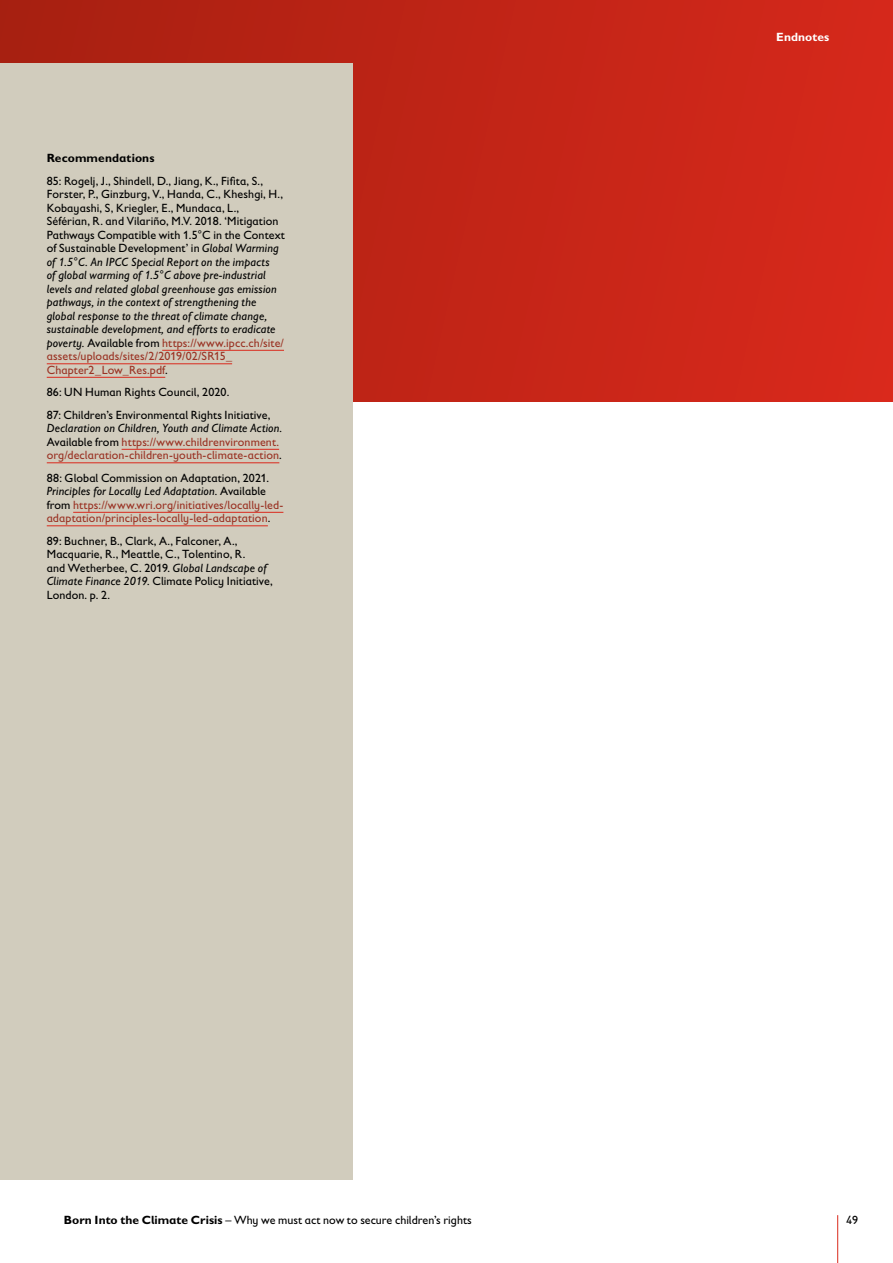
<style>
.page{position:relative;width:893px;height:1263px;background:#fff}
.page>*{position:absolute;margin:0;border:0;box-sizing:border-box;transform-origin:0 0}
.t1{font:italic 12px/13.5px "Gill Sans Infant Std";letter-spacing:.015em;color:#000}
.t2{font:12px/13.5px "Gill Sans Infant Std";letter-spacing:.005em;color:#9a3324}
.t3{font:12px/13.5px "Gill Sans Infant Std";letter-spacing:.005em;color:#000}
.t4{font:700 12px "Gill Sans Infant Std";letter-spacing:.01em;color:#000}
.t5{font:700 12px "Gill Sans Infant Std";letter-spacing:.005em;color:#fff}
.s1{font-style:normal}
.s2{font-style:normal;color:#9a3324}
.s3{font-style:italic;color:#000}
.s4{color:#000}
.s5{font-style:italic}
.s6{font-weight:700}
</style>
<div class="page">
<div style="left:0;top:0;width:893px;height:401px;background:linear-gradient(to right,#a62011,#d8291c)"></div>
<div style="left:0;top:63px;width:353px;height:1116px;background:#d1ccbd"></div>
<hr style="left:837px;top:1215px;width:1px;height:48px;background:#da291c">
<hr style="left:162px;top:350px;width:122px;height:1px;background:#da291c">
<hr style="left:47px;top:363px;width:185px;height:1px;background:#da291c">
<hr style="left:47px;top:377px;width:118px;height:1px;background:#da291c">
<hr style="left:122px;top:449px;width:157px;height:1px;background:#da291c">
<hr style="left:47px;top:462px;width:232px;height:1px;background:#da291c">
<hr style="left:73px;top:512px;width:210px;height:1px;background:#da291c">
<hr style="left:47px;top:525px;width:221px;height:1px;background:#da291c">
<p class="t4" style="left:47px;top:151px;width:109px">Recommendations</p>
<p class="t1" style="left:47px;top:174px;width:240px"><span class="s1">85: Rogelj, J., Shindell, D., Jiang, K., Fifita, S., Forster, P., Ginzburg, V., Handa, C., Kheshgi, H., Kobayashi, S, Kriegler, E., Mundaca, L., Séférian, R. and Vilariño, M.V. 2018. ‘Mitigation Pathways Compatible with 1.5°C in the Context of Sustainable Development’ in</span> Global Warming of 1.5°C. An IPCC Special Report on the impacts<br>of global warming of 1.5°C above pre-industrial levels and related global greenhouse gas emission pathways, in the context of strengthening the global response to the threat of climate change, sustainable development, and efforts to eradicate poverty. <span class="s1">Available from</span> <span class="s2">https://www.ipcc.ch/site/ assets/uploads/sites/2/2019/02/SR15_ Chapter2_Low_Res.pdf</span><span class="s1">.</span></p>
<p class="t3" style="left:47px;top:381px;width:225px;line-height:22.5px">86: UN Human Rights Council, 2020.<br>87: Children’s Environmental Rights Initiative,</p>
<p class="t2" style="left:47px;top:421px;width:237px"><span class="s3">Declaration on Children, Youth and Climate Action.<br></span><span class="s4">Available from</span> https://www.childrenvironment. org/declaration-children-youth-climate-action<span class="s4">.</span></p>
<p class="t2" style="left:47px;top:471px;width:238px"><span class="s4">88: Global Commission on Adaptation, 2021.<br></span><span class="s3">Principles for Locally Led Adaptation.</span> <span class="s4">Available from</span> https://www.wri.org/initiatives/locally-led&shy;adaptation/principles-locally-led-adaptation<span class="s4">.</span></p>
<p class="t3" style="left:47px;top:534px;width:227px">89: Buchner, B., Clark, A., Falconer, A., Macquarie, R., Meattle, C., Tolentino, R.<br>and Wetherbee, C. 2019. <span class="s5">Global Landscape of Climate Finance 2019.</span> Climate Policy Initiative, London. p. 2.</p>
<p class="t5" style="left:776px;top:29px;width:54px">Endnotes</p>
<p class="t3" style="left:64px;top:1213px;width:410px"><span class="s6">Born Into the Climate Crisis</span> – Why we must act now to secure children’s rights</p>
<p class="t3" style="left:846px;top:1213px;width:13px">49</p>
</div>
